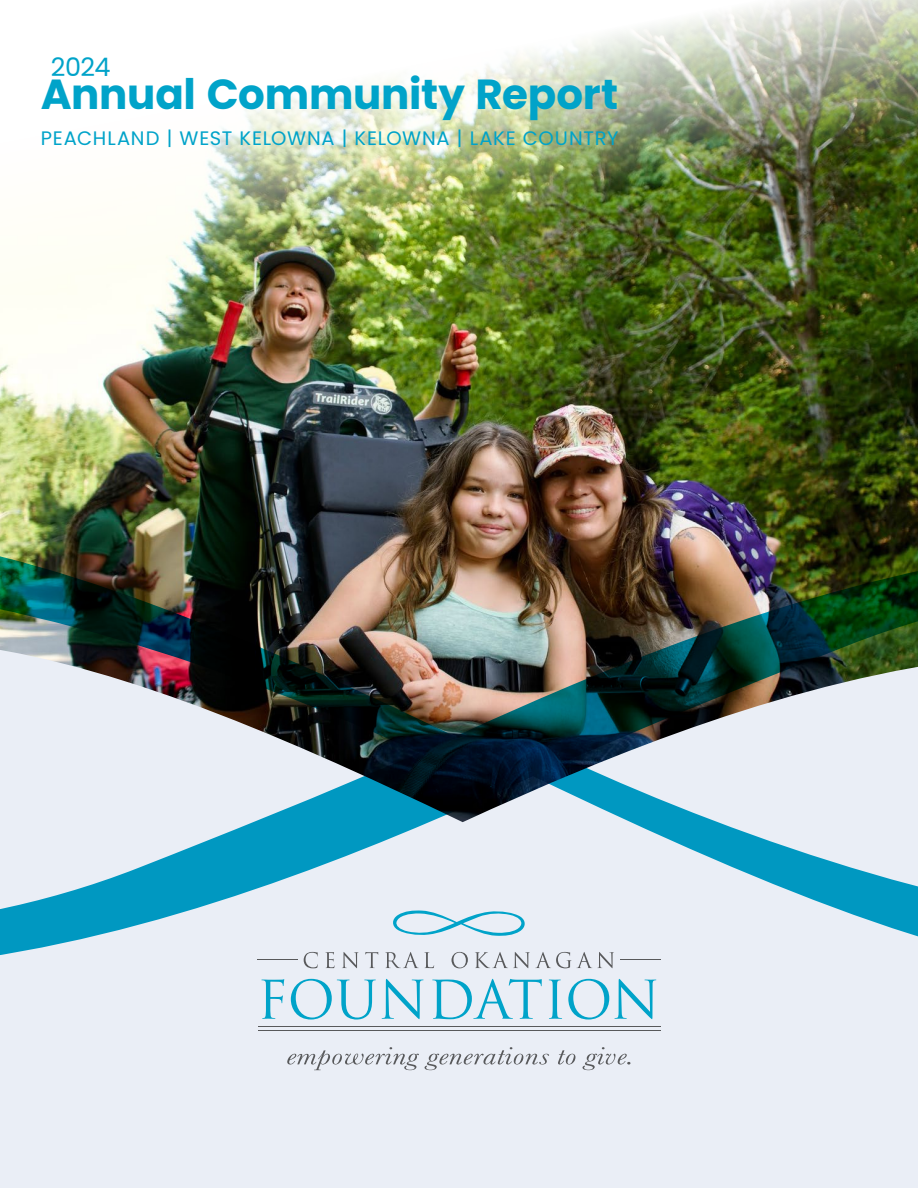
<style>
.page{position:relative;width:918px;height:1188px;background:#fff}
.page>*{position:absolute;margin:0;border:0;box-sizing:border-box;transform-origin:0 0}
.t1{font:700 42px "Poppins";letter-spacing:-.005em;color:#00a3c9}
.t2{font:25.5px "Poppins";color:#00a3c9}
.t3{font:19.5px "Poppins";letter-spacing:.04em;color:#00a3c9}
</style>
<div class="page">
<img style="left:0;top:0;width:918px;height:520px">
<div style="left:0;top:988px;width:918px;height:200px;background:#eaeef6"></div>
<img style="left:0;top:520px;width:918px;height:468px">
<svg style="left:304px;top:952px;width:14px;height:16px"></svg>
<svg style="left:325px;top:952px;width:10px;height:16px"></svg>
<svg style="left:342px;top:952px;width:17px;height:16px"></svg>
<svg style="left:365px;top:952px;width:13px;height:16px"></svg>
<svg style="left:385px;top:952px;width:49px;height:16px"></svg>
<svg style="left:452px;top:952px;width:16px;height:16px"></svg>
<svg style="left:475px;top:952px;width:139px;height:16px;background:#cfd2d9"></svg>
<svg style="left:261px;top:979px;width:23px;height:40px"></svg>
<svg style="left:291px;top:979px;width:85px;height:41px;background:#b7ddec"></svg>
<svg style="left:382px;top:979px;width:42px;height:40px;background:#aedaea"></svg>
<svg style="left:432px;top:979px;width:110px;height:40px;background:#b5ddeb"></svg>
<svg style="left:549px;top:980px;width:13px;height:39px"></svg>
<svg style="left:568px;top:979px;width:88px;height:41px;background:#b4dceb"></svg>
<hr style="left:258px;top:1026px;width:402px;height:1px;background:#58595b">
<hr style="left:258px;top:1030px;width:402px;height:1px;background:#58595b">
<hr style="left:257px;top:959px;width:40px;height:1px;background:#58595b">
<hr style="left:621px;top:959px;width:40px;height:1px;background:#58595b">
<svg style="left:287px;top:1047px;width:132px;height:23px;background:#d3d7de"></svg>
<svg style="left:425px;top:1047px;width:124px;height:23px;background:#d4d7df"></svg>
<svg style="left:558px;top:1050px;width:17px;height:15px"></svg>
<svg style="left:583px;top:1047px;width:47px;height:23px"></svg>
<svg style="left:391px;top:910px;width:135px;height:26px;background:#b7ddec"></svg>
<h2 class="t2" style="left:51px;top:52px;width:61px">2024</h2>
<h1 class="t1" style="left:41px;top:70px;width:579px">Annual Community Report</h1>
<p class="t3" style="left:41px;top:127px;width:579px">PEACHLAND | WEST KELOWNA | KELOWNA | LAKE COUNTRY</p>
</div>
